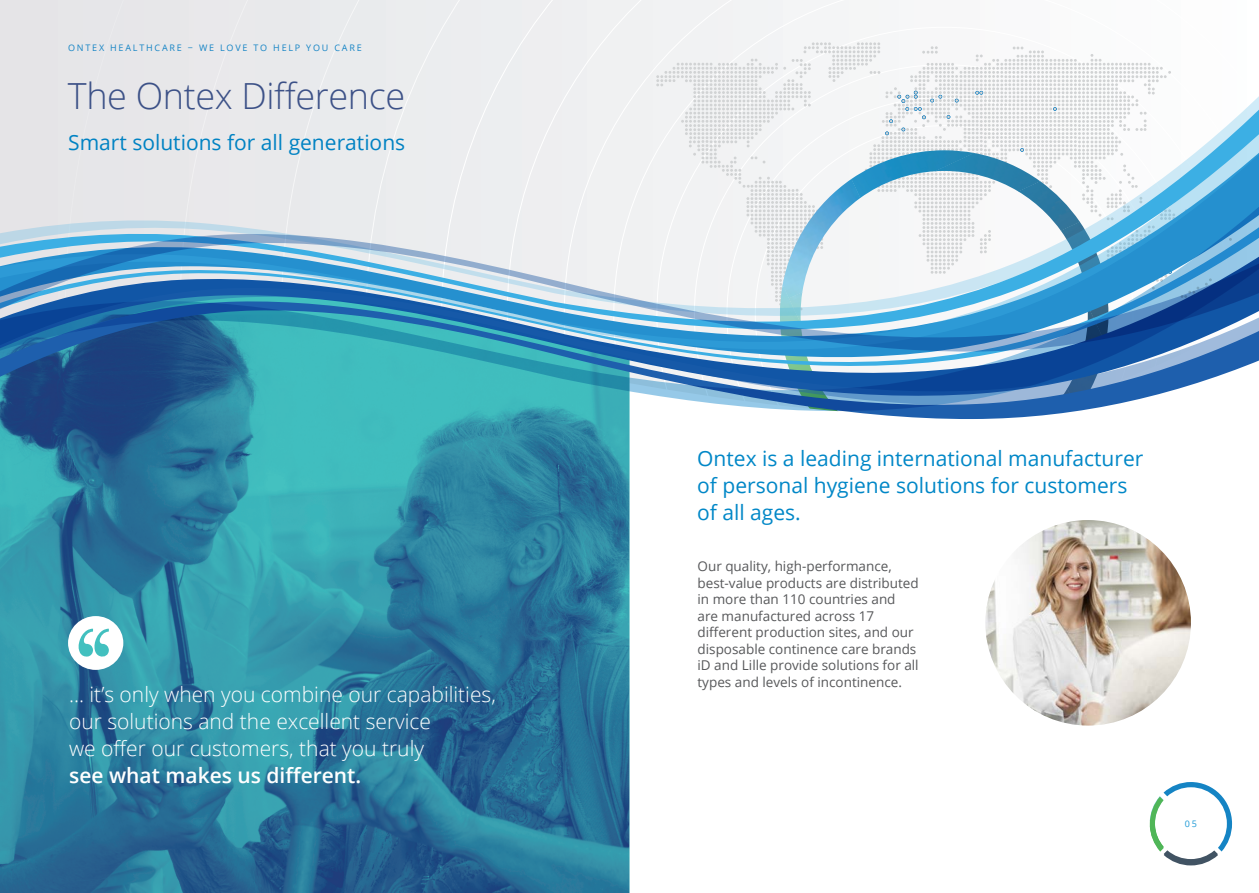
<style>
.page{position:relative;width:1259px;height:893px;background:#fff}
.page>*{position:absolute;margin:0;border:0;box-sizing:border-box;transform-origin:0 0}
.t1{font:300 36px "Open Sans";letter-spacing:-.01em;color:#3c5187}
.Ontex_CS_Standfirst{font:300 21px/27px "Open Sans";color:#fff}
.Ontex_CS_Standfirst-2{font:21px/27px "Open Sans";color:#0087c7}
.Ontex_CS_Standfirst-3{font:21px "Open Sans";color:#0082c3}
.Ontex_CS_Body_Text{font:13.5px/16.5px "Open Sans";color:#57585a}
.Sub_title{font:9px "Open Sans";letter-spacing:.2em;color:#1584c5}
.Sub_title-2{font:9px "Open Sans";color:#1d99d6}
.s1{font-weight:600}
</style>
<div class="page">
<div style="left:65px;top:0;width:784px;height:73px;background:#ebedee"></div>
<svg style="left:656px;top:42px;width:515px;height:31px"></svg>
<img style="left:985px;top:520px;width:206px;height:206px;border-radius:103px">
<img style="left:0;top:420px;width:629px;height:473px">
<svg style="left:0;top:411px;width:1077px;height:9px"></svg>
<svg style="left:0;top:73px;width:1259px;height:113px;fill:#ebedef"></svg>
<svg style="left:0;top:186px;width:1259px;height:225px;fill:#e9ebed"></svg>
<svg style="left:0;top:234px;width:1259px;height:54px"></svg>
<svg style="left:0;top:288px;width:1259px;height:118px;background:#4e93bd"></svg>
<div style="left:68px;top:616px;width:55px;height:54px;background:#fff;border-radius:50%"></div>
<svg style="left:79px;top:629px;width:30px;height:28px"></svg>
<svg style="left:1149px;top:782px;width:83px;height:83px"></svg>
<p class="Sub_title" style="left:68px;top:41px;width:295px">ONTEX HEALTHCARE − WE LOVE TO HELP YOU CARE</p>
<p class="t1" style="left:68px;top:71px;width:339px">The Ontex Difference</p>
<p class="Ontex_CS_Standfirst-3" style="left:68px;top:128px;width:338px">Smart solutions for all generations</p>
<p class="Ontex_CS_Standfirst" style="left:69px;top:680px;width:428px">... it’s only when you combine our capabilities, our solutions and the excellent service<br>we offer our customers, that you truly<br><span class="s1">see what makes us different.</span></p>
<p class="Ontex_CS_Standfirst-2" style="left:697px;top:444px;width:447px">Ontex is a leading international manufacturer of personal hygiene solutions for customers of all ages.</p>
<p class="Ontex_CS_Body_Text" style="left:697px;top:558px;width:223px">Our quality, high-performance, best-value products are distributed in more than 110 countries and are manufactured across 17 different production sites, and our disposable continence care brands iD and Lille provide solutions for all types and levels of incontinence.</p>
<p class="Sub_title-2" style="left:1185px;top:817px;width:14px">05</p>
</div>
